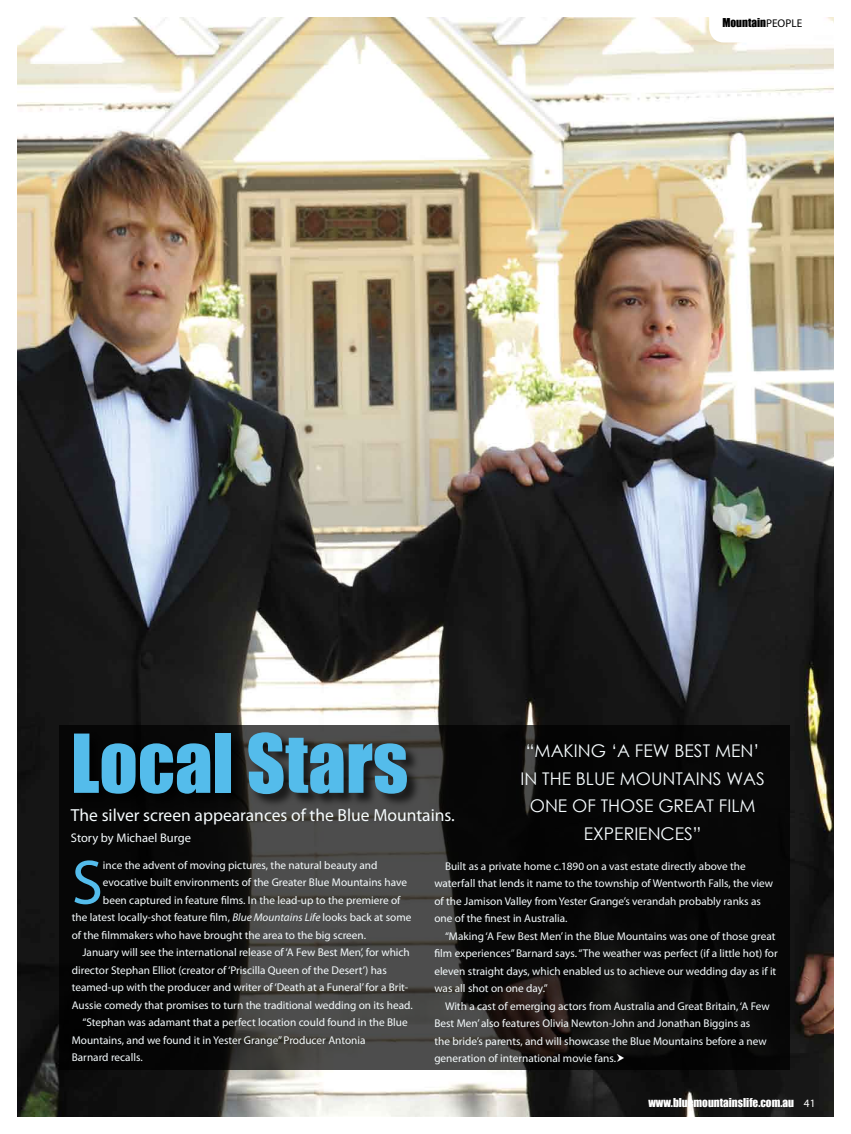
<style>
.page{position:relative;width:851px;height:1134px;background:#fff}
.page>*{position:absolute;margin:0;border:0;box-sizing:border-box;transform-origin:0 0}
.t1{font:75px "Impact";color:#54bceb}
.t2{font:63.12px "Myriad Pro";color:#54bceb}
.t3{font:17.5px/27.5px "Century Gothic";color:#f6fcfe;text-align:center}
.t4{font:17.5px "Myriad Pro";color:#f6fcfe}
.t5{font:12.5px "Myriad Pro";color:#f6fcfe}
.t6{font:11.25px/17.5px "Myriad Pro";color:#f6fcfe}
.t7{font:11.25px "Impact";color:#fff}
.t8{font:11.25px "Impact";color:#000}
.s1{font-family:"Myriad Pro"}
.s2{font-style:italic}
</style>
<div class="page">
<img style="left:18px;top:18px;width:815px;height:1098px">
<svg style="left:59px;top:725px;width:730px;height:345px;background:#191918"></svg>
<div style="left:72px;top:731px;width:350px;height:78px;background:#000;opacity:.65"></div>
<svg style="left:709px;top:18px;width:106px;height:25px"></svg>
<svg style="left:617px;top:1054px;width:7px;height:8px"></svg>
<p class="t8" style="left:722px;top:13px;width:81px">Mountain<span class="s1">PEOPLE</span></p>
<h1 class="t1" style="left:71px;top:705px;width:339px">Local Stars</h1>
<h3 class="t4" style="left:71px;top:804px;width:385px">The silver screen appearances of the Blue Mountains.</h3>
<p class="t5" style="left:71px;top:830px;width:121px">Story by Michael Burge</p>
<p class="t6" style="left:434px;top:857px;width:340px;text-indent:11px">Built as a private home c.1890 on a vast estate directly above the waterfall that lends it name to the township of Wentworth Falls, the view of the Jamison Valley from Yester Grange’s verandah probably ranks as one of the finest in Australia.</p>
<p class="t6" style="left:434px;top:927px;width:345px;text-indent:11px">“Making ‘A Few Best Men’ in the Blue Mountains was one of those great film experiences” Barnard says. “The weather was perfect (if a little hot) for eleven straight days, which enabled us to achieve our wedding day as if it was all shot on one day.”</p>
<p class="t6" style="left:434px;top:997px;width:337px;text-indent:11px">With a cast of emerging actors from Australia and Great Britain, ‘A Few Best Men’ also features Olivia Newton-John and Jonathan Biggins as<br>the bride’s parents, and will showcase the Blue Mountains before a new generation of international movie fans.</p>
<h3 class="t3" style="left:520px;top:737px;width:246px">“MAKING ‘A FEW BEST MEN’<br>IN THE BLUE MOUNTAINS WAS<br>ONE OF THOSE GREAT FILM<br>EXPERIENCES”</h3>
<h2 class="t2" style="left:72px;top:843px;width:33px">S</h2>
<p class="t6" style="left:103px;top:856px;width:276px">ince the advent of moving pictures, the natural beauty and</p>
<p class="t6" style="left:103px;top:873px;width:305px">evocative built environments of the Greater Blue Mountains have</p>
<p class="t6" style="left:103px;top:891px;width:299px">been captured in feature films. In the lead-up to the premiere of</p>
<p class="t6" style="left:72px;top:908px;width:341px">the latest locally-shot feature film, <span class="s2">Blue Mountains Life</span> looks back at some</p>
<p class="t6" style="left:72px;top:926px;width:296px">of the filmmakers who have brought the area to the big screen.</p>
<p class="t6" style="left:82px;top:943px;width:329px">January will see the international release of ‘A Few Best Men’, for which</p>
<p class="t6" style="left:72px;top:961px;width:316px">director Stephan Elliot (creator of ‘Priscilla Queen of the Desert’) has</p>
<p class="t6" style="left:72px;top:978px;width:338px">teamed-up with the producer and writer of ‘Death at a Funeral’ for a Brit-</p>
<p class="t6" style="left:72px;top:996px;width:342px">Aussie comedy that promises to turn the traditional wedding on its head.</p>
<p class="t6" style="left:82px;top:1013px;width:327px">“Stephan was adamant that a perfect location could found in the Blue</p>
<p class="t6" style="left:72px;top:1031px;width:295px">Mountains, and we found it in Yester Grange” Producer Antonia</p>
<p class="t6" style="left:72px;top:1048px;width:72px">Barnard recalls.</p>
<p class="t7" style="left:648px;top:1094px;width:169px">www.bluemountainslife.com.au <span class="s1">41</span></p>
</div>
